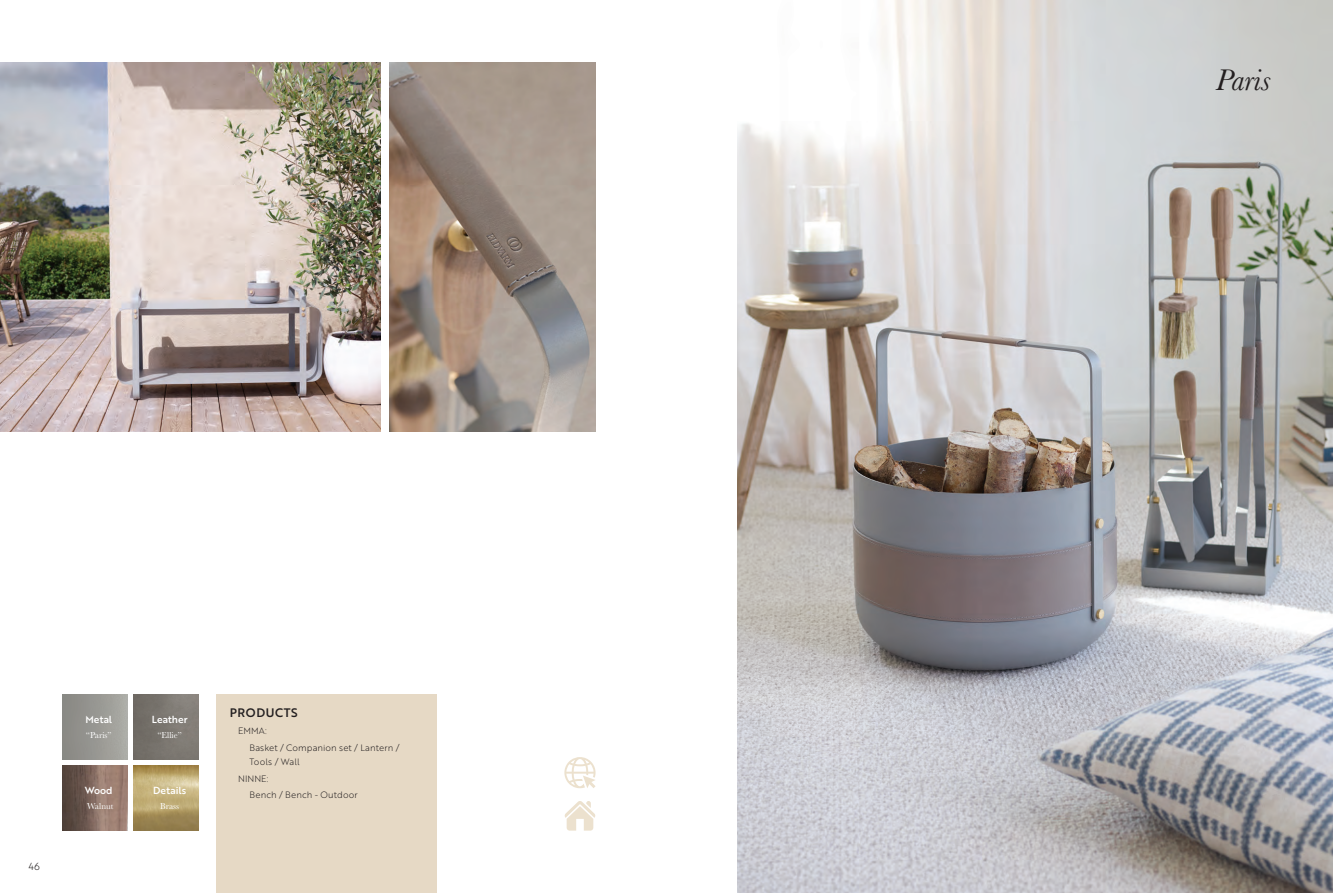
<style>
.page{position:relative;width:1333px;height:893px;background:#fff}
.page>*{position:absolute;margin:0;border:0;box-sizing:border-box;transform-origin:0 0}
.t1{font:italic 31px "Baskerville";color:#231f20}
.t2{font:12px "Brother 1816 Medium";letter-spacing:.05em;color:#231f20}
.t3{font:10px "Brother 1816 Medium";color:#fff}
.t4{font:10px "Brother 1816 Light";color:#231f20}
.t5{font:9px/16.8px "Brother 1816 Light";letter-spacing:.01em;color:#231f20}
.t6{font:9px "Baskerville";color:#fff}
</style>
<div class="page">
<img style="left:390px;top:62px;width:205px;height:370px">
<div style="left:216px;top:694px;width:220px;height:199px;background:#e6d9c5"></div>
<img style="left:0;top:62px;width:380px;height:370px">
<img style="left:737px;top:0;width:595px;height:893px">
<svg style="left:564px;top:757px;width:31px;height:31px"></svg>
<img style="left:133px;top:694px;width:65px;height:66px">
<img style="left:133px;top:765px;width:65px;height:65px">
<img style="left:62px;top:765px;width:66px;height:65px">
<svg style="left:564px;top:801px;width:31px;height:30px"></svg>
<p class="t4" style="left:28px;top:859px;width:13px">46</p>
<p class="t3" style="left:85px;top:712px;width:28px">Metal</p>
<p class="t6" style="left:86px;top:729px;width:27px">“Paris”</p>
<p class="t3" style="left:85px;top:783px;width:29px">Wood</p>
<p class="t6" style="left:87px;top:800px;width:28px">Walnut</p>
<p class="t3" style="left:152px;top:712px;width:37px">Leather</p>
<p class="t6" style="left:157px;top:729px;width:26px">“Ellie”</p>
<p class="t3" style="left:153px;top:783px;width:35px">Details</p>
<p class="t6" style="left:160px;top:800px;width:21px">Brass</p>
<h2 class="t2" style="left:230px;top:704px;width:70px">PRODUCTS</h2>
<p class="t5" style="left:250px;top:722px;width:151px;text-indent:-11px">EMMA:<br>Basket / Companion set / Lantern /</p>
<p class="t5" style="left:238px;top:753px;width:63px;text-indent:11px">Tools / Wall<br>NINNE:</p>
<p class="t5" style="left:250px;top:786px;width:110px">Bench / Bench - Outdoor</p>
<h1 class="t1" style="left:1215px;top:59px;width:56px">Paris</h1>
</div>
